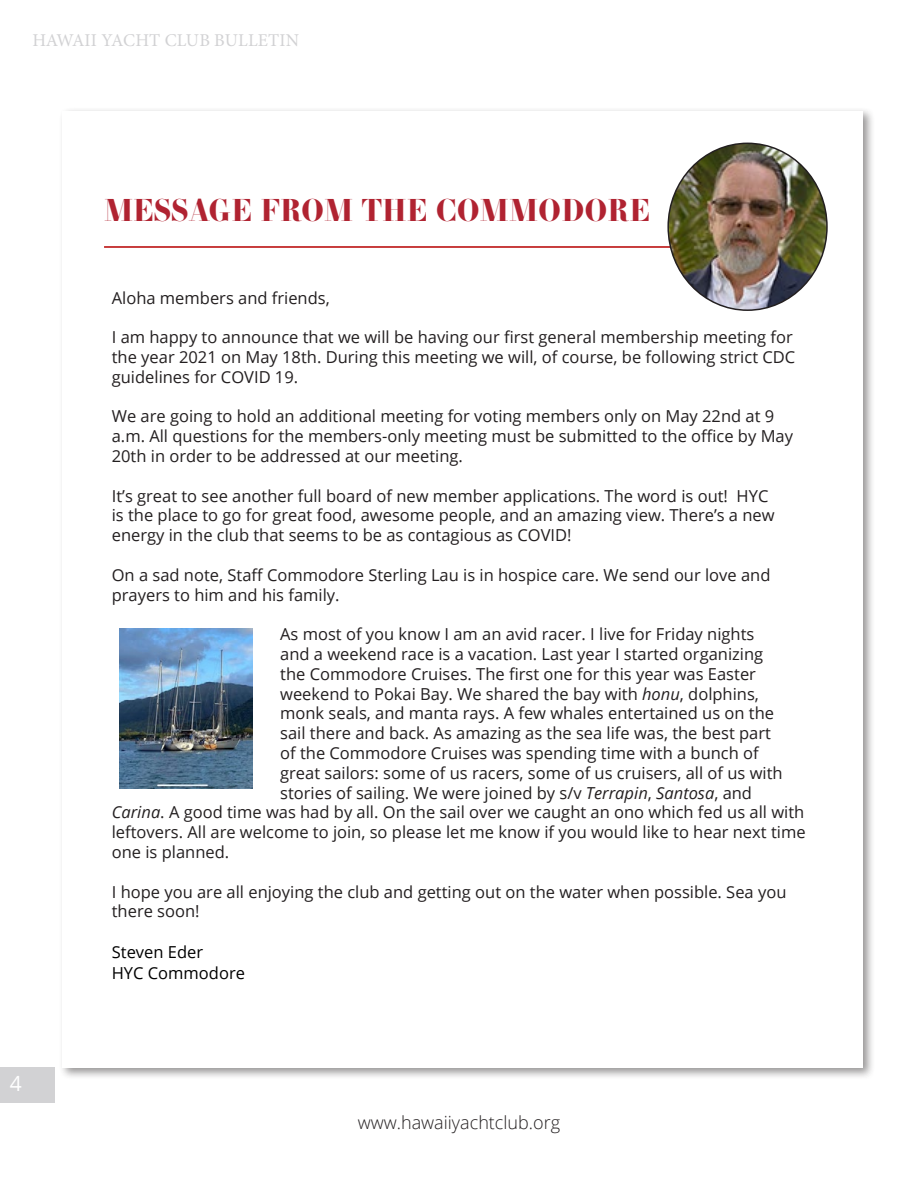
<style>
.page{position:relative;width:918px;height:1188px;background:#fff}
.page>*{position:absolute;margin:0;border:0;box-sizing:border-box;transform-origin:0 0}
.Editorial_Text{font:700 30px "Essonnes Headline";color:#b02331}
.t1{font:21px "Open Sans";color:#fff}
.t2{font:300 18px "Open Sans";color:#231f20}
.t3{font:18px "Minion Pro";letter-spacing:.01em;color:#d2d2d4}
.t4{font:16.5px/19.8px "Open Sans";color:#231f20}
.Default{font:16.5px/21px "Open Sans";color:#000}
.s1{font-style:italic}
</style>
<div class="page">
<div style="left:1px;top:1068px;width:54px;height:35px;background:#d2d2d4"></div>
<div style="left:59px;top:107px;width:816px;height:974px;background:#231f20;opacity:.47"></div>
<div style="left:63px;top:111px;width:800px;height:957px;background:#fff"></div>
<hr style="left:104px;top:246px;width:621px;height:2px;background:#b70000">
<img style="left:668px;top:143px;width:159px;height:167px">
<img style="left:120px;top:629px;width:133px;height:160px">
<p class="t3" style="left:32px;top:29px;width:268px">HAWAII YACHT CLUB BULLETIN</p>
<p class="t1" style="left:10px;top:1069px;width:14px">4</p>
<p class="Editorial_Text" style="left:104px;top:189px;width:548px">MESSAGE FROM THE COMMODORE</p>
<p class="t4" style="left:112px;top:287px;width:220px">Aloha members and friends,</p>
<p class="t4" style="left:112px;top:327px;width:685px">I am happy to announce that we will be having our first general membership meeting for the year 2021 on May 18th. During this meeting we will, of course, be following strict CDC guidelines for COVID 19.</p>
<p class="t4" style="left:112px;top:406px;width:683px">We are going to hold an additional meeting for voting members only on May 22nd at 9 a.m. All questions for the members-only meeting must be submitted to the office by May<br>20th in order to be addressed at our meeting.</p>
<p class="t4" style="left:112px;top:485px;width:664px">It’s great to see another full board of new member applications. The word is out! HYC is the place to go for great food, awesome people, and an amazing view. There’s a new energy in the club that seems to be as contagious as COVID!</p>
<p class="t4" style="left:112px;top:564px;width:660px">On a sad note, Staff Commodore Sterling Lau is in hospice care. We send our love and prayers to him and his family.</p>
<p class="t4" style="left:280px;top:624px;width:476px">As most of you know I am an avid racer. I live for Friday nights</p>
<p class="t4" style="left:280px;top:644px;width:485px">and a weekend race is a vacation. Last year I started organizing</p>
<p class="t4" style="left:280px;top:663px;width:477px">the Commodore Cruises. The first one for this year was Easter</p>
<p class="t4" style="left:280px;top:683px;width:480px">weekend to Pokai Bay. We shared the bay with <span class="s1">honu</span>, dolphins,</p>
<p class="t4" style="left:280px;top:703px;width:495px">monk seals, and manta rays. A few whales entertained us on the</p>
<p class="t4" style="left:280px;top:723px;width:492px">sail there and back. As amazing as the sea life was, the best part</p>
<p class="t4" style="left:280px;top:743px;width:480px">of the Commodore Cruises was spending time with a bunch of</p>
<p class="t4" style="left:280px;top:762px;width:504px">great sailors: some of us racers, some of us cruisers, all of us with</p>
<p class="t4" style="left:280px;top:782px;width:473px">stories of sailing. We were joined by s/v <span class="s1">Terrapin</span>, <span class="s1">Santosa</span>, and</p>
<p class="t4" style="left:112px;top:802px;width:694px"><span class="s1">Carina</span>. A good time was had by all. On the sail over we caught an ono which fed us all with</p>
<p class="t4" style="left:112px;top:822px;width:695px">leftovers. All are welcome to join, so please let me know if you would like to hear next time</p>
<p class="t4" style="left:112px;top:842px;width:119px">one is planned.</p>
<p class="t4" style="left:112px;top:881px;width:676px">I hope you are all enjoying the club and getting out on the water when possible. Sea you there soon!</p>
<p class="Default" style="left:112px;top:941px;width:135px">Steven Eder<br>HYC Commodore</p>
<p class="t2" style="left:358px;top:1110px;width:204px">www.hawaiiyachtclub.org</p>
</div>
